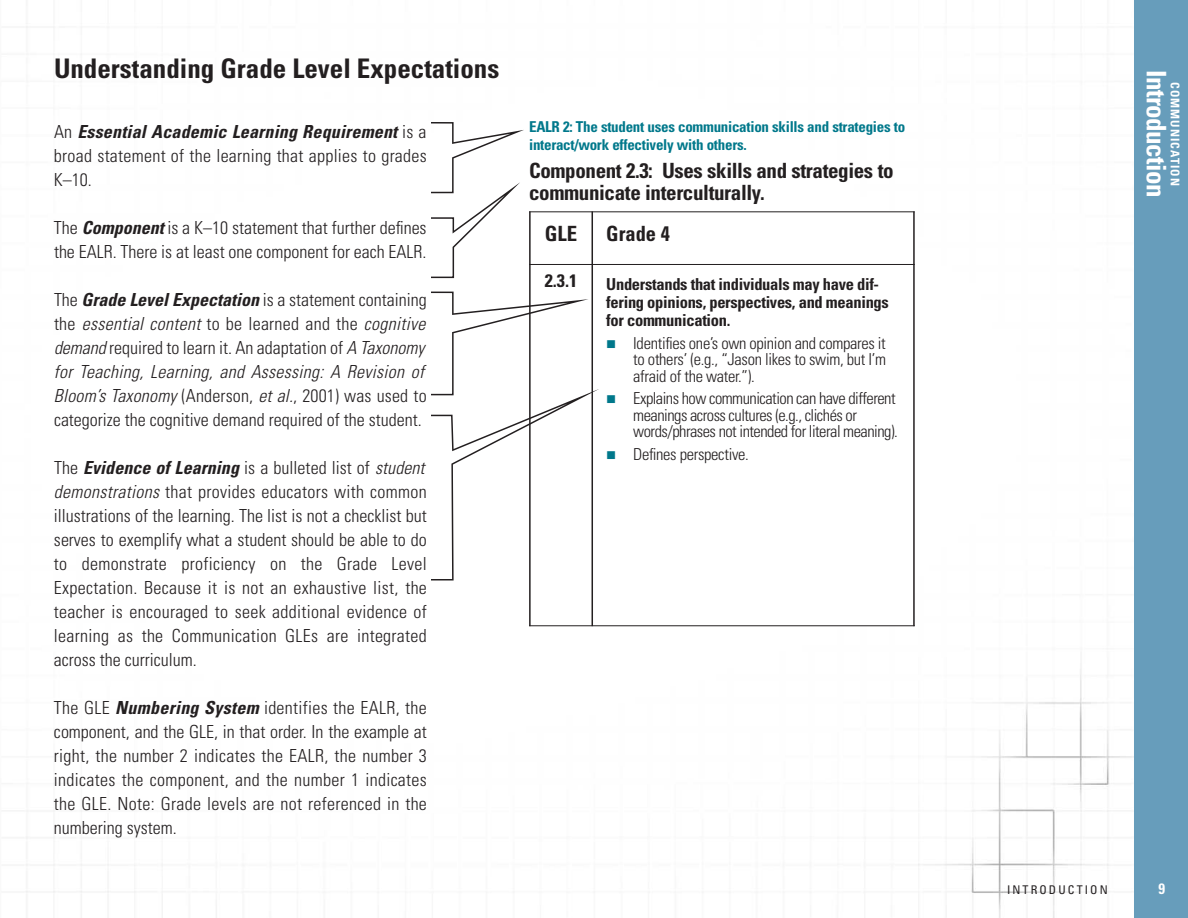
<style>
.page{position:relative;width:1188px;height:918px;background:#fff}
.page>*{position:absolute;margin:0;border:0;box-sizing:border-box;transform-origin:0 0}
.t1{font:700 condensed 27px "Univers";color:#231f20}
.t2{font:700 condensed 27px "Univers";letter-spacing:-.02em;color:#fff}
.t3{font:700 condensed 21px/22px "Univers";letter-spacing:-.02em;color:#231f20}
.t4{font:300 condensed 18px/24px "Univers";letter-spacing:.005em;color:#231f20}
.t5{font:700 condensed 18px "Univers";color:#231f20}
.t6{font:300 condensed 16.5px/16.5px "Univers";letter-spacing:-.03em;color:#231f20;text-align:justify}
.t7{font:700 condensed 16.5px/18px "Univers";letter-spacing:-.02em;color:#231f20}
.t8{font:700 condensed 15px/17.5px "Univers";letter-spacing:-.02em;color:#00788b}
.t9{font:700 condensed 15px "Univers";color:#fff}
.t10{font:700 condensed 12px "Univers";letter-spacing:.09em;color:#fff}
.t11{font:condensed 12px "Univers";letter-spacing:.175em;color:#231f20}
.s1{font-weight:700;font-style:italic}
.s2{font-style:italic}
.s3{color:#00788b}
</style>
<div class="page">
<div style="left:1135px;top:0;width:53px;height:918px;background:#679dbb"></div>
<svg style="left:431px;top:122px;width:93px;height:156px"></svg>
<hr style="left:529px;top:211px;width:2px;height:415px;background:#231f20">
<hr style="left:592px;top:211px;width:1px;height:415px;background:#231f20">
<hr style="left:913px;top:211px;width:2px;height:415px;background:#231f20">
<hr style="left:529px;top:211px;width:386px;height:1px;background:#231f20">
<hr style="left:529px;top:264px;width:386px;height:1px;background:#231f20">
<hr style="left:529px;top:625px;width:386px;height:1px;background:#231f20">
<svg style="left:431px;top:291px;width:157px;height:98px"></svg>
<svg style="left:431px;top:389px;width:168px;height:191px"></svg>
<h1 class="t1" style="left:54px;top:59px;width:447px">Understanding Grade Level Expectations</h1>
<p class="t4" style="left:54px;top:121px;width:374px;text-align:justify">An <span class="s1">Essential Academic Learning Requirement</span> is a broad statement of the learning that applies to grades K–10.</p>
<p class="t4" style="left:54px;top:217px;width:374px">The <span class="s1">Component</span> is a K–10 statement that further defines the EALR. There is at least one component for each EALR.</p>
<p class="t4" style="left:54px;top:289px;width:374px">The <span class="s1">Grade Level Expectation</span> is a statement containing the <span class="s2">essential content</span> to be learned and the <span class="s2">cognitive demand</span> required to learn it. An adaptation of <span class="s2">A Taxonomy for Teaching, Learning, and Assessing: A Revision of Bloom’s Taxonomy</span> (Anderson, <span class="s2">et al.</span>, 2001) was used to categorize the cognitive demand required of the student.</p>
<p class="t4" style="left:54px;top:457px;width:374px">The <span class="s1">Evidence of Learning</span> is a bulleted list of <span class="s2">student demonstrations</span> that provides educators with common illustrations of the learning. The list is not a checklist but serves to exemplify what a student should be able to do to demonstrate proficiency on the Grade Level Expectation. Because it is not an exhaustive list, the teacher is encouraged to seek additional evidence of learning as the Communication GLEs are integrated across the curriculum.</p>
<p class="t4" style="left:54px;top:697px;width:374px;text-align:justify">The GLE <span class="s1">Numbering System</span> identifies the EALR, the component, and the GLE, in that order. In the example at right, the number 2 indicates the EALR, the number 3 indicates the component, and the number 1 indicates the GLE. Note: Grade levels are not referenced in the numbering system.</p>
<p class="t8" style="left:529px;top:119px;width:378px">EALR 2: The student uses communication skills and strategies to interact/work effectively with others.</p>
<p class="t3" style="left:529px;top:161px;width:366px">Component 2.3: Uses skills and strategies to communicate interculturally.</p>
<p class="t3" style="left:545px;top:224px;width:34px">GLE</p>
<p class="t3" style="left:606px;top:224px;width:65px">Grade 4</p>
<p class="t5" style="left:545px;top:274px;width:34px">2.3.1</p>
<p class="t7" style="left:606px;top:277px;width:284px">Understands that individuals may have dif&shy;fering opinions, perspectives, and meanings for communication.</p>
<p class="t6" style="left:633px;top:336px;width:254px;text-indent:-27px"><span class="s3">■</span> Identifies one’s own opinion and compares it to others’ (e.g., “Jason likes to swim, but I’m afraid of the water.”).</p>
<p class="t6" style="left:633px;top:392px;width:266px;text-align:left;text-indent:-27px"><span class="s3">■</span> Explains how communication can have different meanings across cultures (e.g., clichés or words/phrases not intended for literal meaning).</p>
<p class="t6" style="left:606px;top:447px;width:144px"><span class="s3">■</span> Defines perspective.</p>
<h1 class="t2" style="left:1166px;top:70px;width:130px;rotate:90deg">Introduction</h1>
<p class="t10" style="left:1180px;top:82px;width:105px;rotate:90deg">COMMUNICATION</p>
<p class="t11" style="left:1007px;top:885px;width:102px">INTRODUCTION</p>
<p class="t9" style="left:1158px;top:883px;width:8px">9</p>
</div>
